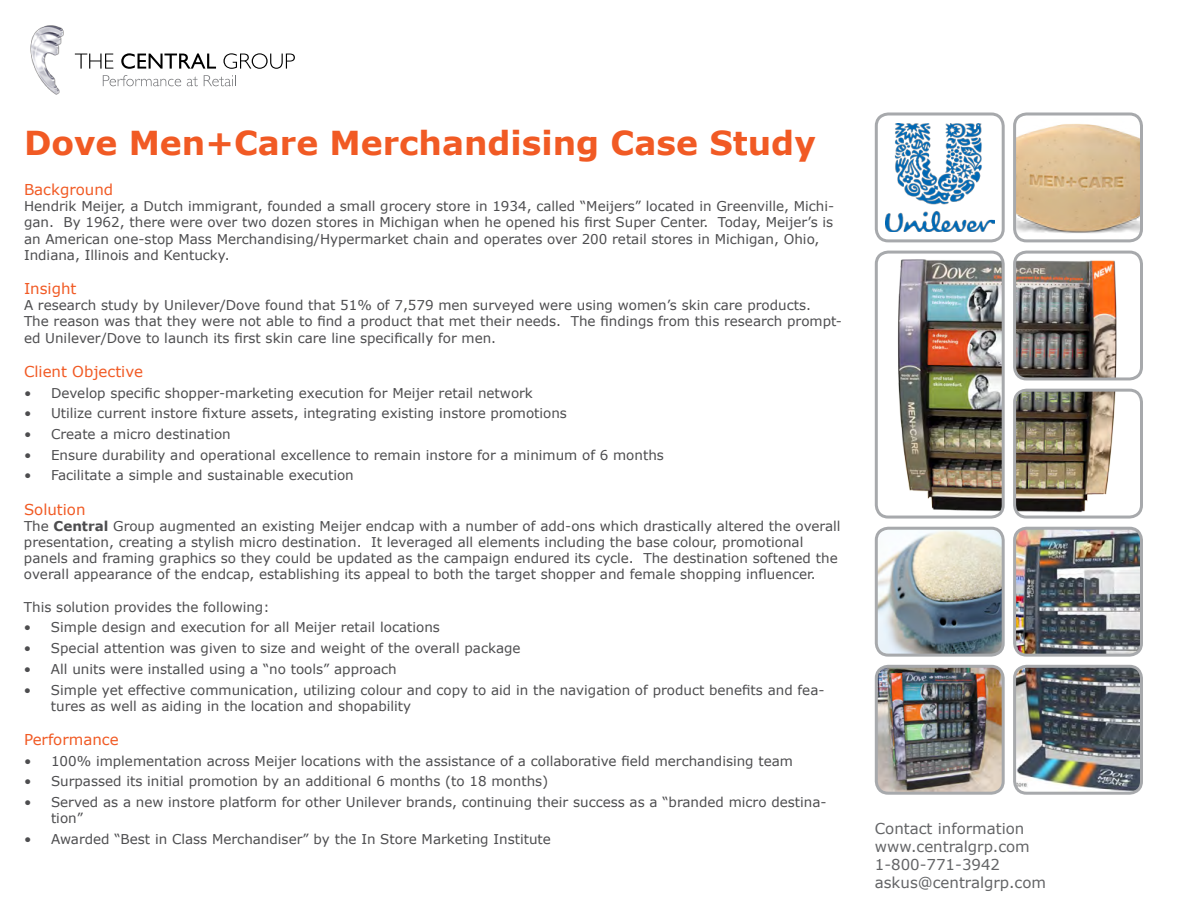
<style>
.page{position:relative;width:1188px;height:918px;background:#fff}
.page>*{position:absolute;margin:0;border:0;box-sizing:border-box;transform-origin:0 0}
.t1{font:700 33px "Verdana";color:#f15a24}
.t2{font:15px/18px "Verdana";color:#636466}
.t3{font:15px "Verdana";color:#f15a24}
.t4{font:13.5px/16.2px "Verdana";color:#4d4d4f}
.s1{font-weight:700}
</style>
<div class="page">
<img style="left:30px;top:25px;width:54px;height:70px">
<svg style="left:75px;top:54px;width:38px;height:15px"></svg>
<svg style="left:121px;top:53px;width:95px;height:16px"></svg>
<svg style="left:223px;top:53px;width:72px;height:16px"></svg>
<svg style="left:103px;top:75px;width:78px;height:11px"></svg>
<svg style="left:187px;top:77px;width:11px;height:9px"></svg>
<svg style="left:204px;top:75px;width:32px;height:11px"></svg>
<img style="left:877px;top:667px;width:124px;height:124px">
<div style="left:875px;top:665px;width:130px;height:130px;border:3px solid #a7a9ac;border-radius:12px"></div>
<img style="left:1016px;top:667px;width:124px;height:124px">
<div style="left:1013px;top:665px;width:130px;height:130px;border:3px solid #a7a9ac;border-radius:12px"></div>
<img style="left:1016px;top:529px;width:124px;height:124px">
<div style="left:1013px;top:527px;width:130px;height:130px;border:3px solid #a7a9ac;border-radius:12px"></div>
<img style="left:885px;top:123px;width:109px;height:109px">
<div style="left:875px;top:112px;width:130px;height:130px;border:3px solid #a7a9ac;border-radius:12px"></div>
<img style="left:1016px;top:116px;width:125px;height:123px">
<div style="left:1013px;top:112px;width:130px;height:130px;border:3px solid #a7a9ac;border-radius:12px"></div>
<img style="left:877px;top:529px;width:124px;height:124px">
<div style="left:875px;top:527px;width:130px;height:130px;border:3px solid #a7a9ac;border-radius:12px"></div>
<img style="left:1015px;top:391px;width:126px;height:124px">
<div style="left:1013px;top:389px;width:130px;height:130px;border:3px solid #a7a9ac;border-radius:12px"></div>
<img style="left:1015px;top:253px;width:126px;height:126px">
<div style="left:1013px;top:251px;width:130px;height:129px;border:3px solid #a7a9ac;border-radius:12px"></div>
<img style="left:876px;top:252px;width:125px;height:263px">
<div style="left:875px;top:251px;width:130px;height:268px;border:3px solid #a7a9ac;border-radius:12px"></div>
<h1 class="t1" style="left:24px;top:120px;width:793px">Dove Men+Care Merchandising Case Study</h1>
<p class="t3" style="left:24px;top:179px;width:91px">Background</p>
<p class="t4" style="left:24px;top:198px;width:812px">Hendrik Meijer, a Dutch immigrant, founded a small grocery store in 1934, called “Meijers” located in Greenville, Michi&shy;gan. By 1962, there were over two dozen stores in Michigan when he opened his first Super Center. Today, Meijer’s is an American one-stop Mass Merchandising/Hypermarket chain and operates over 200 retail stores in Michigan, Ohio, Indiana, Illinois and Kentucky.</p>
<p class="t3" style="left:24px;top:278px;width:54px">Insight</p>
<p class="t4" style="left:24px;top:297px;width:820px">A research study by Unilever/Dove found that 51% of 7,579 men surveyed were using women’s skin care products.<br>The reason was that they were not able to find a product that met their needs. The findings from this research prompt&shy;ed Unilever/Dove to launch its first skin care line specifically for men.</p>
<p class="t3" style="left:24px;top:361px;width:121px">Client Objective</p>
<p class="t4" style="left:24px;top:384px;width:510px">• Develop specific shopper-marketing execution for Meijer retail network</p>
<p class="t4" style="left:24px;top:405px;width:544px">• Utilize current instore fixture assets, integrating existing instore promotions</p>
<p class="t4" style="left:24px;top:426px;width:208px">• Create a micro destination</p>
<p class="t4" style="left:24px;top:447px;width:641px">• Ensure durability and operational excellence to remain instore for a minimum of 6 months</p>
<p class="t4" style="left:24px;top:467px;width:331px">• Facilitate a simple and sustainable execution</p>
<p class="t3" style="left:24px;top:499px;width:63px">Solution</p>
<p class="t4" style="left:24px;top:518px;width:818px">The <span class="s1">Central</span> Group augmented an existing Meijer endcap with a number of add-ons which drastically altered the overall presentation, creating a stylish micro destination. It leveraged all elements including the base colour, promotional panels and framing graphics so they could be updated as the campaign endured its cycle. The destination softened the overall appearance of the endcap, establishing its appeal to both the target shopper and female shopping influencer.</p>
<p class="t4" style="left:24px;top:599px;width:247px">This solution provides the following:</p>
<p class="t4" style="left:24px;top:619px;width:417px">• Simple design and execution for all Meijer retail locations</p>
<p class="t4" style="left:24px;top:640px;width:498px">• Special attention was given to size and weight of the overall package</p>
<p class="t4" style="left:24px;top:661px;width:374px">• All units were installed using a “no tools” approach</p>
<p class="t4" style="left:51px;top:681px;width:775px;text-indent:-27px">• Simple yet effective communication, utilizing colour and copy to aid in the navigation of product benefits and fea&shy;tures as well as aiding in the location and shopability</p>
<p class="t3" style="left:24px;top:729px;width:96px">Performance</p>
<p class="t4" style="left:24px;top:753px;width:771px">• 100% implementation across Meijer locations with the assistance of a collaborative field merchandising team</p>
<p class="t4" style="left:24px;top:773px;width:526px">• Surpassed its initial promotion by an additional 6 months (to 18 months)</p>
<p class="t4" style="left:51px;top:794px;width:777px;text-indent:-27px">• Served as a new instore platform for other Unilever brands, continuing their success as a “branded micro destina&shy;tion”</p>
<p class="t4" style="left:24px;top:831px;width:528px">• Awarded “Best in Class Merchandiser” by the In Store Marketing Institute</p>
<p class="t2" style="left:875px;top:819px;width:173px">Contact information www.centralgrp.com<br>1-800-771-3942 askus@centralgrp.com</p>
</div>
